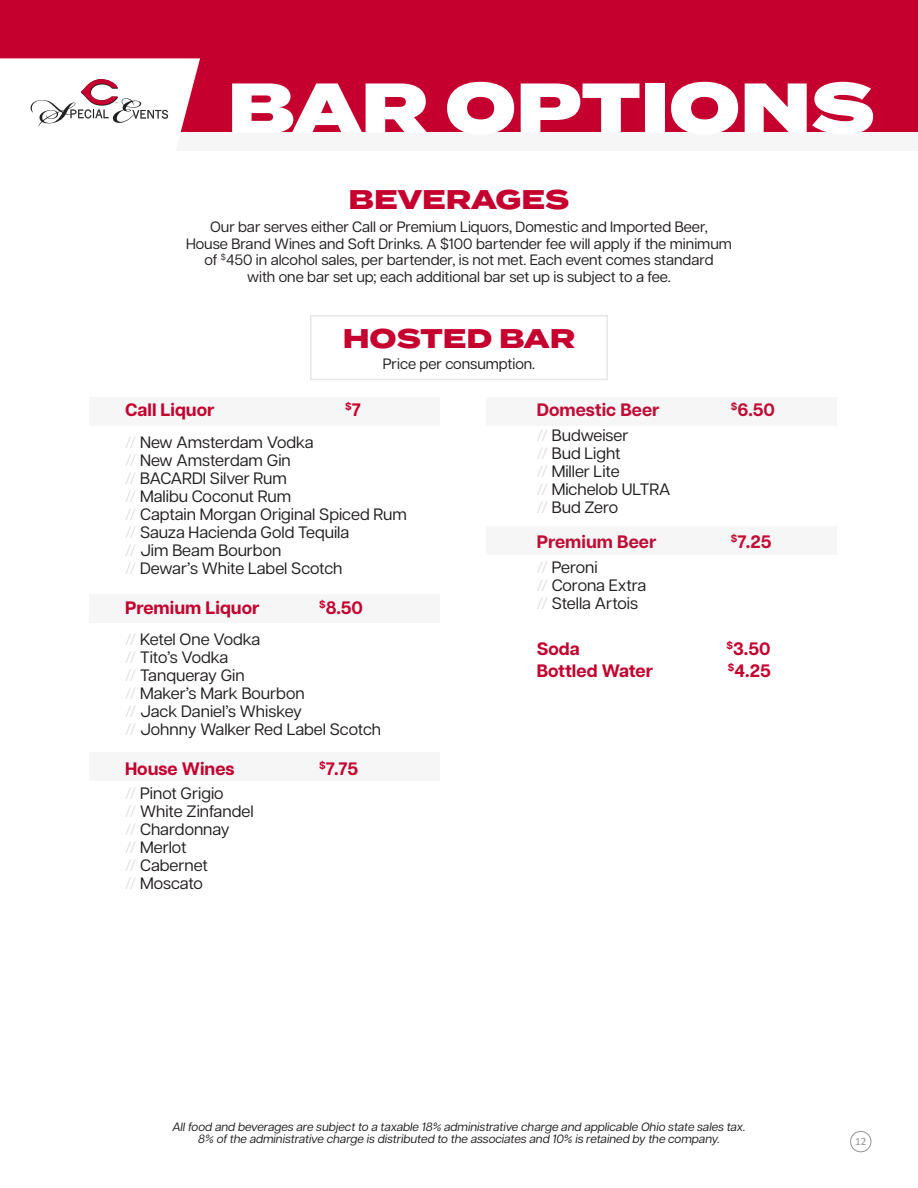
<style>
.page{position:relative;width:918px;height:1188px;background:#fff}
.page>*{position:absolute;margin:0;border:0;box-sizing:border-box;transform-origin:0 0}
.t1{font:900 70.5px "Termina";color:#fff}
.t2{font:800 27px "Termina";color:#c5002e}
.t3{font:700 18px "Articulat CF";color:#c5002e}
.t4{font:16.5px "Articulat CF";color:#231f20}
.t5{font:15px "Articulat CF";color:#231f20}
.t6{font:italic 12px/12.6px "Articulat CF";color:#231f20;text-align:center}
.t7{font:11.25px "Calibri";color:#939598}
.t8{font:700 10.5px "Articulat CF";color:#c5002e}
.s1{font-weight:300;color:#d9dadc}
.s2{font-size:18px}
</style>
<div class="page">
<div style="left:90px;top:397px;width:350px;height:28px;background:#f6f6f6"></div>
<div style="left:90px;top:594px;width:350px;height:28px;background:#f6f6f6"></div>
<div style="left:90px;top:753px;width:350px;height:28px;background:#f6f6f6"></div>
<div style="left:850px;top:1131px;width:21px;height:21px;border:1px solid #939598;border-radius:50%"></div>
<div style="left:0;top:0;width:918px;height:151px;background:#f6f6f6"></div>
<div style="left:0;top:0;width:918px;height:132px;background:#c5002e"></div>
<svg style="left:0;top:58px;width:200px;height:74px;background:#f1e1e5"></svg>
<div style="left:486px;top:397px;width:350px;height:28px;background:#f6f6f6"></div>
<div style="left:486px;top:526px;width:350px;height:29px;background:#f6f6f6"></div>
<p class="t1" style="left:228px;top:55px;width:649px">BAR OPTIONS</p>
<p class="t2" style="left:348px;top:179px;width:223px">BEVERAGES</p>
<p class="t5" style="left:210px;top:219px;width:499px">Our bar serves either Call or Premium Liquors, Domestic and Imported Beer,</p>
<p class="t5" style="left:186px;top:235px;width:547px">House Brand Wines and Soft Drinks. A $100 bartender fee will apply if the minimum</p>
<p class="t5" style="left:204px;top:252px;width:511px">of <sup>$</sup>450 in alcohol sales, per bartender, is not met. Each event comes standard</p>
<p class="t5" style="left:247px;top:268px;width:425px">with one bar set up; each additional bar set up is subject to a fee.</p>
<p class="t2" style="left:343px;top:318px;width:234px">HOSTED BAR</p>
<p class="t5" style="left:383px;top:356px;width:154px">Price per consumption.</p>
<p class="t3" style="left:537px;top:400px;width:124px">Domestic Beer</p>
<p class="t3" style="left:731px;top:400px;width:46px"><sup>$</sup>6.50</p>
<p class="t4" style="left:537px;top:426px;width:93px"><span class="s1">//</span> Budweiser</p>
<p class="t4" style="left:537px;top:444px;width:85px"><span class="s1">//</span> Bud Light</p>
<p class="t4" style="left:537px;top:462px;width:85px"><span class="s1">//</span> Miller Lite</p>
<p class="t4" style="left:537px;top:480px;width:135px"><span class="s1">//</span> Michelob ULTRA</p>
<p class="t4" style="left:537px;top:498px;width:83px"><span class="s1">//</span> Bud Zero</p>
<p class="t3" style="left:537px;top:532px;width:121px">Premium Beer</p>
<p class="t3" style="left:731px;top:532px;width:42px"><sup>$</sup>7.25</p>
<p class="t4" style="left:537px;top:558px;width:62px"><span class="s1">//</span> Peroni</p>
<p class="t4" style="left:537px;top:576px;width:111px"><span class="s1">//</span> Corona Extra</p>
<p class="t4" style="left:537px;top:594px;width:103px"><span class="s1">//</span> Stella Artois</p>
<p class="t3" style="left:537px;top:639px;width:45px">Soda</p>
<p class="t3" style="left:727px;top:639px;width:45px"><sup>$</sup>3.50</p>
<p class="t3" style="left:537px;top:660px;width:118px">Bottled Water</p>
<p class="t3" style="left:728px;top:660px;width:45px"><sup>$</sup>4.25</p>
<p class="t3" style="left:125px;top:400px;width:91px">Call Liquor</p>
<p class="t8" style="left:345px;top:401px;width:17px">$<span class="s2">7</span></p>
<p class="t4" style="left:125px;top:433px;width:190px"><span class="s1">//</span> New Amsterdam Vodka</p>
<p class="t4" style="left:125px;top:451px;width:167px"><span class="s1">//</span> New Amsterdam Gin</p>
<p class="t4" style="left:125px;top:469px;width:163px"><span class="s1">//</span> BACARDI Silver Rum</p>
<p class="t4" style="left:125px;top:487px;width:168px"><span class="s1">//</span> Malibu Coconut Rum</p>
<p class="t4" style="left:125px;top:505px;width:283px"><span class="s1">//</span> Captain Morgan Original Spiced Rum</p>
<p class="t4" style="left:125px;top:523px;width:226px"><span class="s1">//</span> Sauza Hacienda Gold Tequila</p>
<p class="t4" style="left:125px;top:541px;width:158px"><span class="s1">//</span> Jim Beam Bourbon</p>
<p class="t4" style="left:125px;top:559px;width:219px"><span class="s1">//</span> Dewar’s White Label Scotch</p>
<p class="t3" style="left:125px;top:597px;width:136px">Premium Liquor</p>
<p class="t3" style="left:319px;top:597px;width:45px"><sup>$</sup>8.50</p>
<p class="t4" style="left:125px;top:630px;width:137px"><span class="s1">//</span> Ketel One Vodka</p>
<p class="t4" style="left:125px;top:648px;width:105px"><span class="s1">//</span> Tito’s Vodka</p>
<p class="t4" style="left:125px;top:666px;width:121px"><span class="s1">//</span> Tanqueray Gin</p>
<p class="t4" style="left:125px;top:684px;width:181px"><span class="s1">//</span> Maker’s Mark Bourbon</p>
<p class="t4" style="left:125px;top:702px;width:178px"><span class="s1">//</span> Jack Daniel’s Whiskey</p>
<p class="t4" style="left:125px;top:720px;width:258px"><span class="s1">//</span> Johnny Walker Red Label Scotch</p>
<p class="t3" style="left:125px;top:758px;width:111px">House Wines</p>
<p class="t3" style="left:319px;top:758px;width:41px"><sup>$</sup>7.75</p>
<p class="t4" style="left:125px;top:784px;width:100px"><span class="s1">//</span> Pinot Grigio</p>
<p class="t4" style="left:125px;top:802px;width:130px"><span class="s1">//</span> White Zinfandel</p>
<p class="t4" style="left:125px;top:820px;width:106px"><span class="s1">//</span> Chardonnay</p>
<p class="t4" style="left:125px;top:838px;width:63px"><span class="s1">//</span> Merlot</p>
<p class="t4" style="left:125px;top:856px;width:84px"><span class="s1">//</span> Cabernet</p>
<p class="t4" style="left:125px;top:874px;width:79px"><span class="s1">//</span> Moscato</p>
<p class="t6" style="left:172px;top:1120px;width:575px">All food and beverages are subject to a taxable 18% administrative charge and applicable Ohio state sales tax.<br>8% of the administrative charge is distributed to the associates and 10% is retained by the company.</p>
<p class="t7" style="left:855px;top:1134px;width:13px">12</p>
</div>
